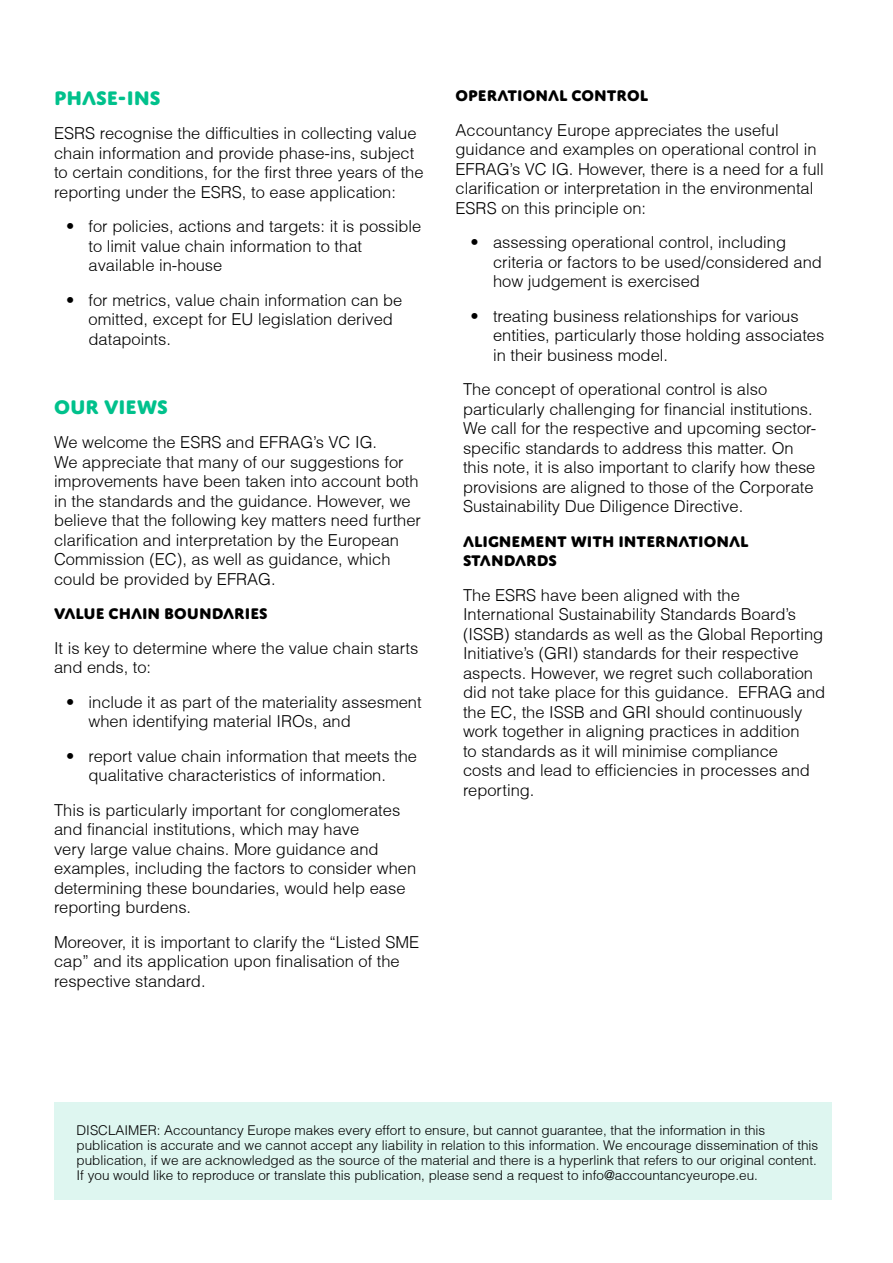
<style>
.page{position:relative;width:893px;height:1263px;background:#fff}
.page>*{position:absolute;margin:0;border:0;box-sizing:border-box;transform-origin:0 0}
.t1{font:21px "Domus Accountancy Europe";color:#00c18c}
.t2{font:300 16.5px/19.5px "Helvetica";color:#000}
.t3{font:16.5px/19.5px "Domus Accountancy Europe";color:#000}
.t4{font:300 13.5px/15px "Helvetica";color:#000}
</style>
<div class="page">
<div style="left:55px;top:1103px;width:777px;height:97px;background:#def6f0"></div>
<p class="t1" style="left:54px;top:85px;width:108px">PHASE-INS</p>
<p class="t2" style="left:54px;top:124px;width:371px">ESRS recognise the difficulties in collecting value chain information and provide phase-ins, subject to certain conditions, for the first three years of the reporting under the ESRS, to ease application:</p>
<p class="t2" style="left:88px;top:217px;width:334px;text-indent:-22px">• for policies, actions and targets: it is possible to limit value chain information to that available in-house</p>
<p class="t2" style="left:88px;top:290px;width:315px;text-indent:-22px">• for metrics, value chain information can be omitted, except for EU legislation derived datapoints.</p>
<p class="t1" style="left:54px;top:394px;width:116px">OUR VIEWS</p>
<p class="t2" style="left:54px;top:433px;width:369px">We welcome the ESRS and EFRAG’s VC IG.<br>We appreciate that many of our suggestions for improvements have been taken into account both in the standards and the guidance. However, we believe that the following key matters need further clarification and interpretation by the European Commission (EC), as well as guidance, which could be provided by EFRAG.</p>
<p class="t3" style="left:54px;top:604px;width:215px">VALUE CHAIN BOUNDARIES</p>
<p class="t2" style="left:54px;top:638px;width:366px">It is key to determine where the value chain starts and ends, to:</p>
<p class="t2" style="left:88px;top:692px;width:335px;text-indent:-22px">• include it as part of the materiality assesment when identifying material IROs, and</p>
<p class="t2" style="left:66px;top:746px;width:353px;text-align:center">• report value chain information that meets the qualitative characteristics of information.</p>
<p class="t2" style="left:54px;top:800px;width:364px">This is particularly important for conglomerates and financial institutions, which may have<br>very large value chains. More guidance and examples, including the factors to consider when determining these boundaries, would help ease reporting burdens.</p>
<p class="t2" style="left:54px;top:932px;width:367px">Moreover, it is important to clarify the “Listed SME cap” and its application upon finalisation of the respective standard.</p>
<p class="t3" style="left:455px;top:86px;width:194px">OPERATIONAL CONTROL</p>
<p class="t2" style="left:455px;top:120px;width:370px">Accountancy Europe appreciates the useful guidance and examples on operational control in EFRAG’s VC IG. However, there is a need for a full clarification or interpretation in the environmental ESRS on this principle on:</p>
<p class="t2" style="left:493px;top:233px;width:330px;text-indent:-22px">• assessing operational control, including criteria or factors to be used/considered and how judgement is exercised</p>
<p class="t2" style="left:493px;top:306px;width:333px;text-indent:-22px">• treating business relationships for various entities, particularly those holding associates in their business model.</p>
<p class="t2" style="left:463px;top:380px;width:355px">The concept of operational control is also particularly challenging for financial institutions.<br>We call for the respective and upcoming sector&shy;specific standards to address this matter. On this note, it is also important to clarify how these provisions are aligned to those of the Corporate Sustainability Due Diligence Directive.</p>
<p class="t3" style="left:463px;top:531px;width:287px">ALIGNEMENT WITH INTERNATIONAL<br>STANDARDS</p>
<p class="t2" style="left:463px;top:585px;width:364px">The ESRS have been aligned with the International Sustainability Standards Board’s (ISSB) standards as well as the Global Reporting Initiative’s (GRI) standards for their respective aspects. However, we regret such collaboration did not take place for this guidance. EFRAG and the EC, the ISSB and GRI should continuously work together in aligning practices in addition<br>to standards as it will minimise compliance<br>costs and lead to efficiencies in processes and reporting.</p>
<p class="t4" style="left:76px;top:1122px;width:743px">DISCLAIMER: Accountancy Europe makes every effort to ensure, but cannot guarantee, that the information in this publication is accurate and we cannot accept any liability in relation to this information. We encourage dissemination of this publication, if we are acknowledged as the source of the material and there is a hyperlink that refers to our original content.<br>If you would like to reproduce or translate this publication, please send a request to info@accountancyeurope.eu.</p>
</div>
